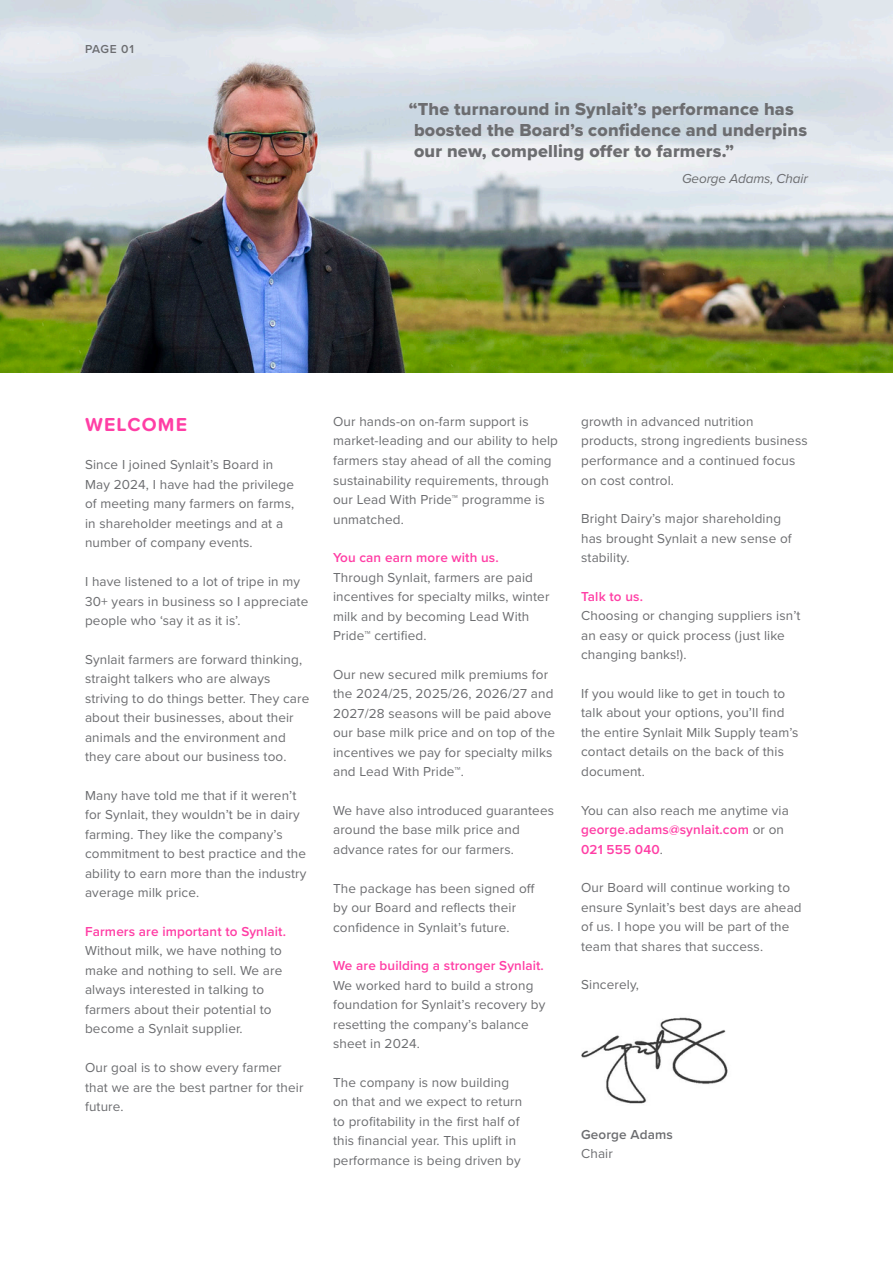
<style>
.page{position:relative;width:893px;height:1263px;background:#fff}
.page>*{position:absolute;margin:0;border:0;box-sizing:border-box;transform-origin:0 0}
.Synlait_AR20_Grey_PN_Section-heading_Hig{font:700 19.5px "Proxima Soft";letter-spacing:.06em;color:#ff3ea5}
.Synlait_AR20_Grey_PN_Body-small_Semibold{font:18px/21px "Proxima Nova Extrabld";letter-spacing:.01em;color:#6c6d70}
.Synlait_AR20_Grey_PN_Section-heading_Hig-2{font:13.5px/19.5px "Proxima Nova";letter-spacing:.01em;color:#6c6d70}
.Synlait_AR20_Grey_PN_Section-heading_Hig-3{font:600 13.5px/19.5px "Proxima Nova";letter-spacing:.01em;color:#ff3ea5}
.Synlait_SR21_Grey_PN_Body_Regular_9_13{font:italic 13.5px "Proxima Nova";letter-spacing:-.01em;color:#6c6d70}
.Synlait_AR20_Grey_PN_Section-heading_Hig-4{font:600 13.5px/19.5px "Proxima Nova";letter-spacing:.01em;color:#6c6d70}
.t1{font:600 12px "Proxima Nova";letter-spacing:.045em;color:#6c6d70}
.s1{font-weight:400;color:#6c6d70}
.s2{font-weight:400}
</style>
<div class="page">
<img style="left:581px;top:1017px;width:147px;height:87px">
<img style="left:0;top:0;width:893px;height:373px">
<p class="t1" style="left:85px;top:40px;width:50px">PAGE 01</p>
<p class="Synlait_AR20_Grey_PN_Body-small_Semibold" style="left:409px;top:99px;width:400px">“The turnaround in Synlait’s performance has boosted the Board’s confidence and underpins our new, compelling offer to farmers.”</p>
<p class="Synlait_SR21_Grey_PN_Body_Regular_9_13" style="left:682px;top:169px;width:127px">George Adams, Chair</p>
<p class="Synlait_AR20_Grey_PN_Section-heading_Hig" style="left:85px;top:409px;width:104px">WELCOME</p>
<p class="Synlait_AR20_Grey_PN_Section-heading_Hig-2" style="left:85px;top:454px;width:211px">Since I joined Synlait’s Board in<br>May 2024, I have had the privilege of meeting many farmers on farms, in shareholder meetings and at a number of company events.</p>
<p class="Synlait_AR20_Grey_PN_Section-heading_Hig-2" style="left:85px;top:571px;width:225px">I have listened to a lot of tripe in my<br>30+ years in business so I appreciate people who ‘say it as it is’.</p>
<p class="Synlait_AR20_Grey_PN_Section-heading_Hig-2" style="left:85px;top:649px;width:226px">Synlait farmers are forward thinking, straight talkers who are always striving to do things better. They care about their businesses, about their animals and the environment and they care about our business too.</p>
<p class="Synlait_AR20_Grey_PN_Section-heading_Hig-2" style="left:85px;top:785px;width:223px">Many have told me that if it weren’t for Synlait, they wouldn’t be in dairy farming. They like the company’s commitment to best practice and the ability to earn more than the industry average milk price.</p>
<p class="Synlait_AR20_Grey_PN_Section-heading_Hig-3" style="left:85px;top:921px;width:202px">Farmers are important to Synlait.</p>
<p class="Synlait_AR20_Grey_PN_Section-heading_Hig-2" style="left:85px;top:941px;width:199px">Without milk, we have nothing to make and nothing to sell. We are always interested in talking to farmers about their potential to become a Synlait supplier.</p>
<p class="Synlait_AR20_Grey_PN_Section-heading_Hig-2" style="left:85px;top:1057px;width:220px">Our goal is to show every farmer that we are the best partner for their future.</p>
<p class="Synlait_AR20_Grey_PN_Section-heading_Hig-2" style="left:333px;top:411px;width:226px">Our hands-on on-farm support is market-leading and our ability to help farmers stay ahead of all the coming sustainability requirements, through our Lead With Pride™ programme is unmatched.</p>
<p class="Synlait_AR20_Grey_PN_Section-heading_Hig-3" style="left:333px;top:547px;width:167px">You can earn more with us.</p>
<p class="Synlait_AR20_Grey_PN_Section-heading_Hig-2" style="left:333px;top:567px;width:218px">Through Synlait, farmers are paid incentives for specialty milks, winter milk and by becoming Lead With<br>Pride™ certified.</p>
<p class="Synlait_AR20_Grey_PN_Section-heading_Hig-2" style="left:333px;top:664px;width:224px">Our new secured milk premiums for the 2024/25, 2025/26, 2026/27 and<br>2027/28 seasons will be paid above our base milk price and on top of the incentives we pay for specialty milks and Lead With Pride™.</p>
<p class="Synlait_AR20_Grey_PN_Section-heading_Hig-2" style="left:333px;top:800px;width:222px">We have also introduced guarantees around the base milk price and advance rates for our farmers.</p>
<p class="Synlait_AR20_Grey_PN_Section-heading_Hig-2" style="left:333px;top:878px;width:203px">The package has been signed off by our Board and reflects their confidence in Synlait’s future.</p>
<p class="Synlait_AR20_Grey_PN_Section-heading_Hig-3" style="left:333px;top:955px;width:212px">We are building a stronger Synlait.</p>
<p class="Synlait_AR20_Grey_PN_Section-heading_Hig-2" style="left:333px;top:975px;width:214px">We worked hard to build a strong foundation for Synlait’s recovery by resetting the company’s balance sheet in 2024.</p>
<p class="Synlait_AR20_Grey_PN_Section-heading_Hig-2" style="left:333px;top:1072px;width:191px">The company is now building on that and we expect to return to profitability in the first half of this financial year. This uplift in performance is being driven by</p>
<p class="Synlait_AR20_Grey_PN_Section-heading_Hig-2" style="left:581px;top:411px;width:228px">growth in advanced nutrition products, strong ingredients business performance and a continued focus on cost control.</p>
<p class="Synlait_AR20_Grey_PN_Section-heading_Hig-2" style="left:581px;top:508px;width:212px">Bright Dairy’s major shareholding has brought Synlait a new sense of stability.</p>
<p class="Synlait_AR20_Grey_PN_Section-heading_Hig-3" style="left:581px;top:586px;width:63px">Talk to us.</p>
<p class="Synlait_AR20_Grey_PN_Section-heading_Hig-2" style="left:581px;top:605px;width:221px">Choosing or changing suppliers isn’t an easy or quick process (just like changing banks!).</p>
<p class="Synlait_AR20_Grey_PN_Section-heading_Hig-2" style="left:581px;top:683px;width:219px">If you would like to get in touch to talk about your options, you’ll find the entire Synlait Milk Supply team’s contact details on the back of this document.</p>
<p class="Synlait_AR20_Grey_PN_Section-heading_Hig-3" style="left:581px;top:800px;width:209px"><span class="s1">You can also reach me anytime via </span>george.adams@synlait.com <span class="s1">or on<br></span>021 555 040<span class="s1">.</span></p>
<p class="Synlait_AR20_Grey_PN_Section-heading_Hig-2" style="left:581px;top:877px;width:222px">Our Board will continue working to ensure Synlait’s best days are ahead of us. I hope you will be part of the team that shares that success.</p>
<p class="Synlait_AR20_Grey_PN_Section-heading_Hig-2" style="left:581px;top:974px;width:59px">Sincerely,</p>
<p class="Synlait_AR20_Grey_PN_Section-heading_Hig-4" style="left:581px;top:1124px;width:93px">George Adams<br><span class="s2">Chair</span></p>
</div>
